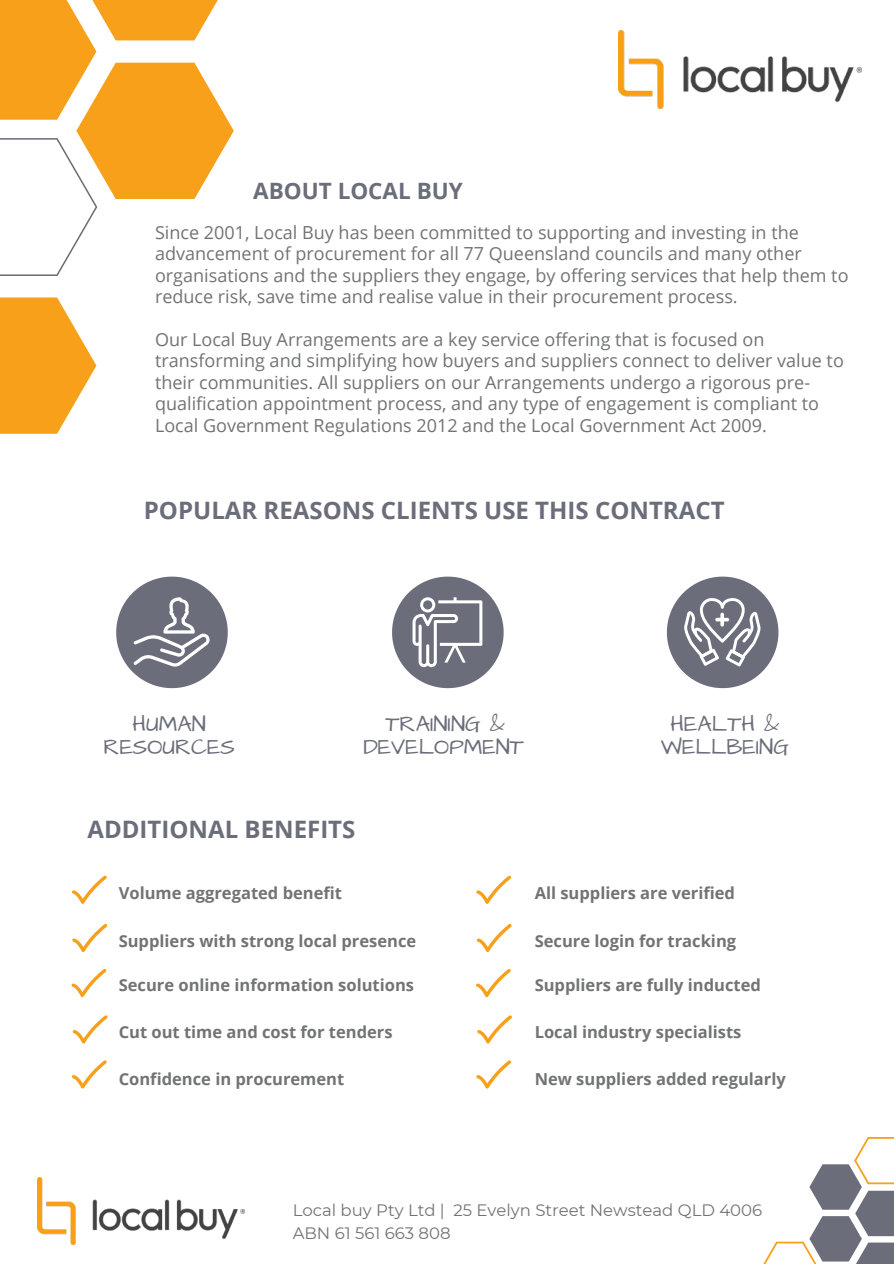
<style>
.page{position:relative;width:894px;height:1264px;background:#fff}
.page>*{position:absolute;margin:0;border:0;box-sizing:border-box;transform-origin:0 0}
.t1{font:700 24px "Open Sans";color:#6b6e7a}
.t2{font:22.5px/22.5px "Architects Daughter";color:#6b6e7a;text-align:center}
.t3{font:700 22.5px "Open Sans";color:#6b6e7a}
.t4{font:18px/21.5px "Open Sans";color:#727374}
.t5{font:700 16.5px "Open Sans";color:#727374}
.t6{font:16.5px/22.5px "Montserrat";color:#727374}
</style>
<div class="page">
<svg style="left:0;top:0;width:234px;height:276px"></svg>
<svg style="left:0;top:297px;width:96px;height:137px"></svg>
<img style="left:618px;top:31px;width:242px;height:77px">
<img style="left:38px;top:1177px;width:207px;height:67px">
<svg style="left:764px;top:1137px;width:129px;height:126px"></svg>
<svg style="left:71px;top:969px;width:35px;height:28px"></svg>
<svg style="left:72px;top:924px;width:35px;height:28px"></svg>
<svg style="left:72px;top:875px;width:35px;height:28px"></svg>
<svg style="left:72px;top:1060px;width:35px;height:28px"></svg>
<svg style="left:73px;top:1015px;width:34px;height:28px"></svg>
<svg style="left:476px;top:969px;width:34px;height:28px"></svg>
<svg style="left:476px;top:924px;width:35px;height:28px"></svg>
<svg style="left:476px;top:875px;width:35px;height:28px"></svg>
<svg style="left:476px;top:1060px;width:35px;height:28px"></svg>
<svg style="left:477px;top:1015px;width:35px;height:28px"></svg>
<svg style="left:116px;top:576px;width:112px;height:112px"></svg>
<svg style="left:392px;top:576px;width:111px;height:112px"></svg>
<svg style="left:666px;top:576px;width:112px;height:112px"></svg>
<p class="t3" style="left:253px;top:174px;width:211px">ABOUT LOCAL BUY</p>
<p class="t4" style="left:155px;top:221px;width:694px">Since 2001, Local Buy has been committed to supporting and investing in the advancement of procurement for all 77 Queensland councils and many other organisations and the suppliers they engage, by offering services that help them to reduce risk, save time and realise value in their procurement process.</p>
<p class="t4" style="left:155px;top:328px;width:690px">Our Local Buy Arrangements are a key service offering that is focused on transforming and simplifying how buyers and suppliers connect to deliver value to their communities. All suppliers on our Arrangements undergo a rigorous pre&shy;qualification appointment process, and any type of engagement is compliant to Local Government Regulations 2012 and the Local Government Act 2009.</p>
<h1 class="t1" style="left:144px;top:493px;width:582px">POPULAR REASONS CLIENTS USE THIS CONTRACT</h1>
<p class="t2" style="left:104px;top:713px;width:133px">HUMAN<br>RESOURCES</p>
<p class="t2" style="left:363px;top:713px;width:162px">TRAINING &amp;<br>DEVELOPMENT</p>
<p class="t2" style="left:660px;top:713px;width:130px">HEALTH &amp;<br>WELLBEING</p>
<h1 class="t1" style="left:87px;top:812px;width:269px">ADDITIONAL BENEFITS</h1>
<p class="t5" style="left:119px;top:881px;width:225px">Volume aggregated benefit</p>
<p class="t5" style="left:534px;top:881px;width:202px">All suppliers are verified</p>
<p class="t5" style="left:119px;top:929px;width:299px">Suppliers with strong local presence</p>
<p class="t5" style="left:119px;top:972px;width:297px">Secure online information solutions</p>
<p class="t5" style="left:119px;top:1020px;width:275px">Cut out time and cost for tenders</p>
<p class="t5" style="left:534px;top:929px;width:203px">Secure login for tracking</p>
<p class="t5" style="left:534px;top:972px;width:228px">Suppliers are fully inducted</p>
<p class="t5" style="left:534px;top:1020px;width:208px">Local industry specialists</p>
<p class="t5" style="left:119px;top:1067px;width:227px">Confidence in procurement</p>
<p class="t5" style="left:534px;top:1067px;width:252px">New suppliers added regularly</p>
<p class="t6" style="left:292px;top:1198px;width:471px">Local buy Pty Ltd | 25 Evelyn Street Newstead QLD 4006<br>ABN 61 561 663 808</p>
</div>
